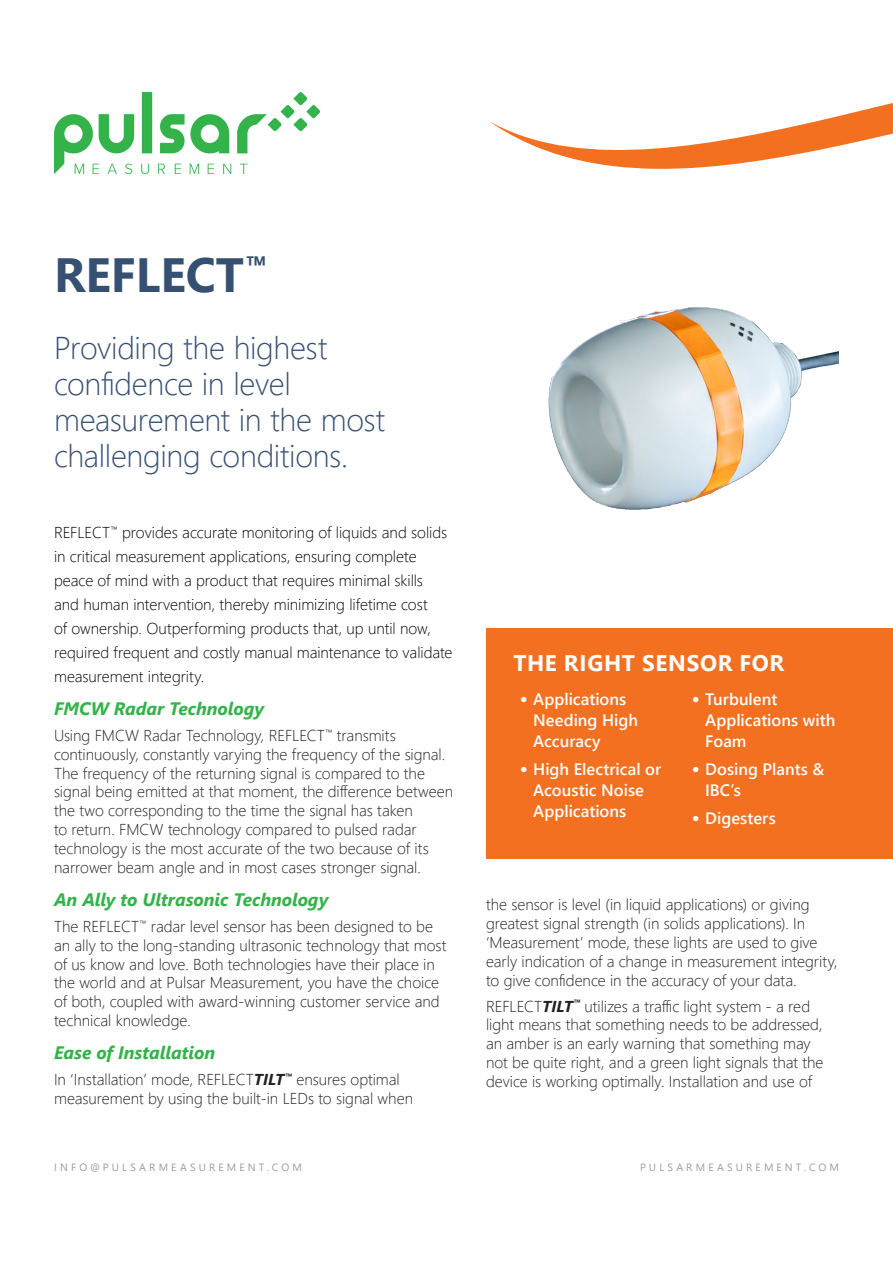
<style>
.page{position:relative;width:893px;height:1263px;background:#fff}
.page>*{position:absolute;margin:0;border:0;box-sizing:border-box;transform-origin:0 0}
.Product_Name{font:700 48px "Segoe UI";color:#365072}
.Feature{font:300 31.5px/36px "Segoe UI";letter-spacing:-.01em;color:#365072}
.Orange_Box_Header{font:700 22.5px "Segoe UI";letter-spacing:.03em;color:#fff}
.Header_2{font:italic 700 18px "Segoe UI";letter-spacing:-.005em;color:#33b34a}
.Orange_Box_Bullets{font:600 16.5px/21px "Segoe UI";color:#fff}
.Body{font:300 15.75px/18.9px "Segoe UI";color:#231f20}
.Header_1{font:300 15.75px/24px "Segoe UI";color:#000}
.t1{font:10.5px "Segoe UI";letter-spacing:.3em;color:#9c9ca0}
.s1{font-weight:700;font-style:italic}
.s2{font-family:"Proxima Nova";font-weight:700;font-size:22.5px}
</style>
<div class="page">
<svg style="left:489px;top:103px;width:404px;height:66px"></svg>
<img style="left:54px;top:92px;width:265px;height:81px">
<div style="left:486px;top:663px;width:407px;height:195px;background:#f37021"></div>
<div style="left:486px;top:628px;width:407px;height:43px;background:#f37021"></div>
<img style="left:548px;top:307px;width:291px;height:203px">
<p class="Product_Name" style="left:54px;top:229px;width:215px">REFLECT<sup>™</sup></p>
<p class="Feature" style="left:54px;top:327px;width:333px">Providing the highest confidence in level measurement in the most challenging conditions.</p>
<p class="Header_1" style="left:54px;top:519px;width:400px">REFLECT<sup>™</sup> provides accurate monitoring of liquids and solids in critical measurement applications, ensuring complete peace of mind with a product that requires minimal skills<br>and human intervention, thereby minimizing lifetime cost<br>of ownership. Outperforming products that, up until now, required frequent and costly manual maintenance to validate measurement integrity.</p>
<p class="Header_2" style="left:54px;top:692px;width:212px">FMCW Radar Technology</p>
<p class="Body" style="left:54px;top:724px;width:401px">Using FMCW Radar Technology, REFLECT<sup>™</sup> transmits continuously, constantly varying the frequency of the signal.<br>The frequency of the returning signal is compared to the signal being emitted at that moment, the difference between the two corresponding to the time the signal has taken<br>to return. FMCW technology compared to pulsed radar technology is the most accurate of the two because of its narrower beam angle and in most cases stronger signal.</p>
<p class="Header_2" style="left:54px;top:883px;width:276px">An Ally to Ultrasonic Technology</p>
<p class="Body" style="left:54px;top:915px;width:394px">The REFLECT<sup>™</sup> radar level sensor has been designed to be an ally to the long-standing ultrasonic technology that most of us know and love. Both technologies have their place in the world and at Pulsar Measurement, you have the choice of both, coupled with award-winning customer service and technical knowledge.</p>
<p class="Header_2" style="left:54px;top:1036px;width:163px">Ease of Installation</p>
<p class="Body" style="left:54px;top:1068px;width:361px">In ‘Installation’ mode, REFLECT<span class="s1">TILT</span><sup>™</sup> ensures optimal measurement by using the built-in LEDs to signal when</p>
<p class="Orange_Box_Header" style="left:513px;top:642px;width:272px">THE RIGHT SENSOR FOR</p>
<p class="Orange_Box_Bullets" style="left:533px;top:687px;width:106px;text-indent:-14px"><span class="s2">•</span> Applications<br>Needing High<br>Accuracy</p>
<p class="Orange_Box_Bullets" style="left:533px;top:757px;width:129px;text-indent:-14px"><span class="s2">•</span> High Electrical or<br>Acoustic Noise<br>Applications</p>
<p class="Orange_Box_Bullets" style="left:705px;top:687px;width:132px;text-indent:-14px"><span class="s2">•</span> Turbulent<br>Applications with<br>Foam</p>
<p class="Orange_Box_Bullets" style="left:705px;top:757px;width:121px;text-indent:-14px"><span class="s2">•</span> Dosing Plants &amp;<br>IBC’s</p>
<p class="Orange_Box_Bullets" style="left:692px;top:806px;width:86px"><span class="s2">•</span> Digesters</p>
<p class="Body" style="left:486px;top:894px;width:353px">the sensor is level (in liquid applications) or giving greatest signal strength (in solids applications). In ‘Measurement’ mode, these lights are used to give early indication of a change in measurement integrity, to give confidence in the accuracy of your data.</p>
<p class="Body" style="left:486px;top:995px;width:339px">REFLECT<span class="s1">TILT</span><sup>™</sup> utilizes a traffic light system - a red light means that something needs to be addressed, an amber is an early warning that something may not be quite right, and a green light signals that the device is working optimally. Installation and use of</p>
<p class="t1" style="left:54px;top:1157px;width:249px">INFO@PULSARMEASUREMENT.COM</p>
<p class="t1" style="left:640px;top:1157px;width:200px">PULSARMEASUREMENT.COM</p>
</div>
